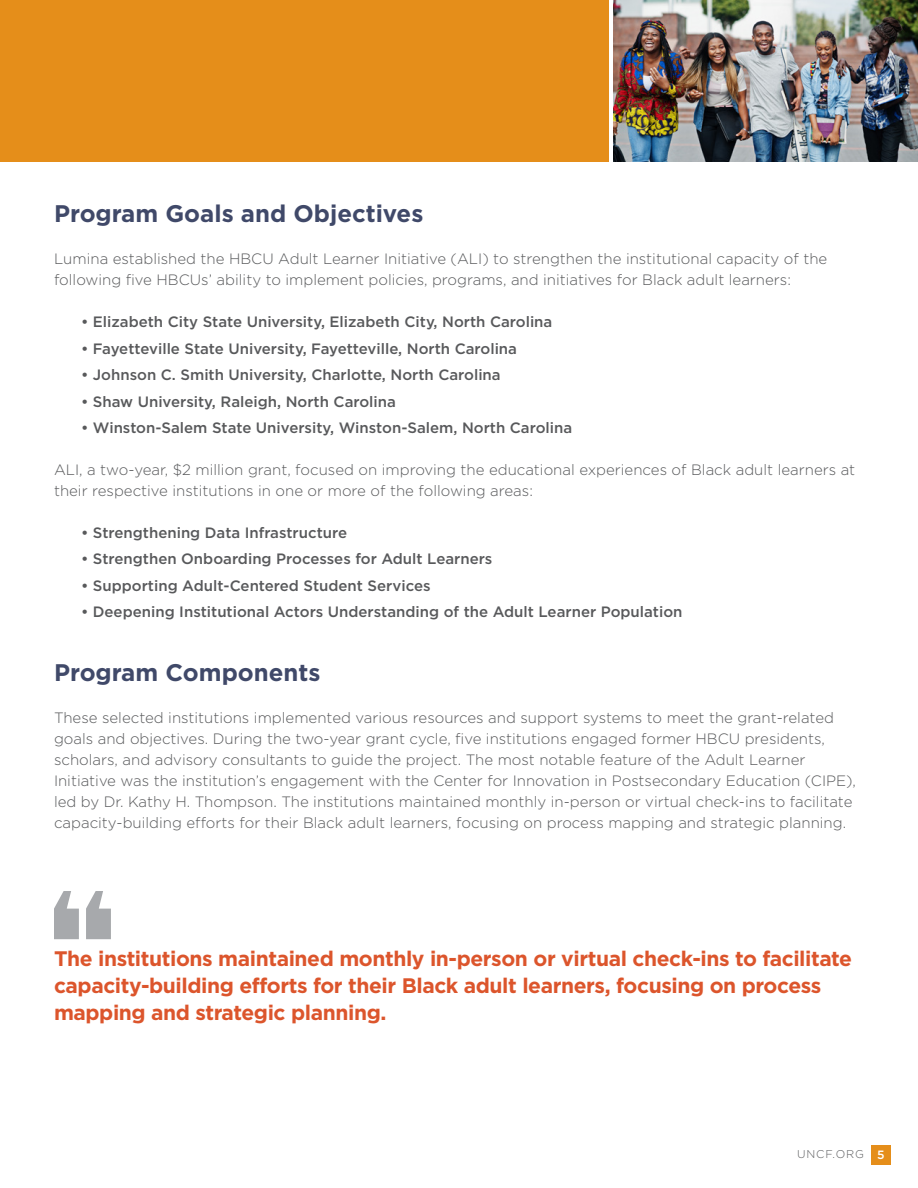
<style>
.page{position:relative;width:918px;height:1188px;background:#fff}
.page>*{position:absolute;margin:0;border:0;box-sizing:border-box;transform-origin:0 0}
.t1{font:700 24px "Gotham";color:#404969}
.t2{font:700 21px/27px "Gotham";letter-spacing:-.02em;color:#dc552c}
.t3{font:300 15px/21px "Gotham";color:#58595b}
.t4{font:500 15px "Gotham";color:#58595b}
.t5{font:300 11.25px "Gotham";letter-spacing:.08em;color:#58595b}
.s1{font-weight:500;font-size:12px;color:#fff}
</style>
<div class="page">
<div style="left:871px;top:1145px;width:20px;height:20px;background:#e58e1a"></div>
<svg style="left:54px;top:891px;width:57px;height:48px"></svg>
<div style="left:0;top:0;width:609px;height:162px;background:#e58e1a"></div>
<img style="left:613px;top:0;width:305px;height:162px">
<h1 class="t1" style="left:54px;top:200px;width:371px">Program Goals and Objectives</h1>
<p class="t3" style="left:54px;top:248px;width:775px">Lumina established the HBCU Adult Learner Initiative (ALI) to strengthen the institutional capacity of the following five HBCUs’ ability to implement policies, programs, and initiatives for Black adult learners:</p>
<p class="t4" style="left:81px;top:312px;width:473px">• Elizabeth City State University, Elizabeth City, North Carolina</p>
<p class="t4" style="left:81px;top:339px;width:438px">• Fayetteville State University, Fayetteville, North Carolina</p>
<p class="t4" style="left:81px;top:365px;width:421px">• Johnson C. Smith University, Charlotte, North Carolina</p>
<p class="t4" style="left:81px;top:391px;width:316px">• Shaw University, Raleigh, North Carolina</p>
<p class="t4" style="left:81px;top:418px;width:493px">• Winston-Salem State University, Winston-Salem, North Carolina</p>
<p class="t3" style="left:54px;top:459px;width:803px">ALI, a two-year, $2 million grant, focused on improving the educational experiences of Black adult learners at their respective institutions in one or more of the following areas:</p>
<p class="t4" style="left:81px;top:523px;width:268px">• Strengthening Data Infrastructure</p>
<p class="t4" style="left:81px;top:549px;width:413px">• Strengthen Onboarding Processes for Adult Learners</p>
<p class="t4" style="left:81px;top:576px;width:351px">• Supporting Adult-Centered Student Services</p>
<p class="t4" style="left:81px;top:602px;width:603px">• Deepening Institutional Actors Understanding of the Adult Learner Population</p>
<h1 class="t1" style="left:54px;top:659px;width:268px">Program Components</h1>
<p class="t3" style="left:54px;top:707px;width:804px">These selected institutions implemented various resources and support systems to meet the grant-related goals and objectives. During the two-year grant cycle, five institutions engaged former HBCU presidents, scholars, and advisory consultants to guide the project. The most notable feature of the Adult Learner Initiative was the institution’s engagement with the Center for Innovation in Postsecondary Education (CIPE), led by Dr. Kathy H. Thompson. The institutions maintained monthly in-person or virtual check-ins to facilitate capacity-building efforts for their Black adult learners, focusing on process mapping and strategic planning.</p>
<h2 class="t2" style="left:54px;top:945px;width:800px">The institutions maintained monthly in-person or virtual check-ins to facilitate capacity-building efforts for their Black adult learners, focusing on process mapping and strategic planning.</h2>
<p class="t5" style="left:797px;top:1148px;width:89px">UNCF.ORG <span class="s1">5</span></p>
</div>
